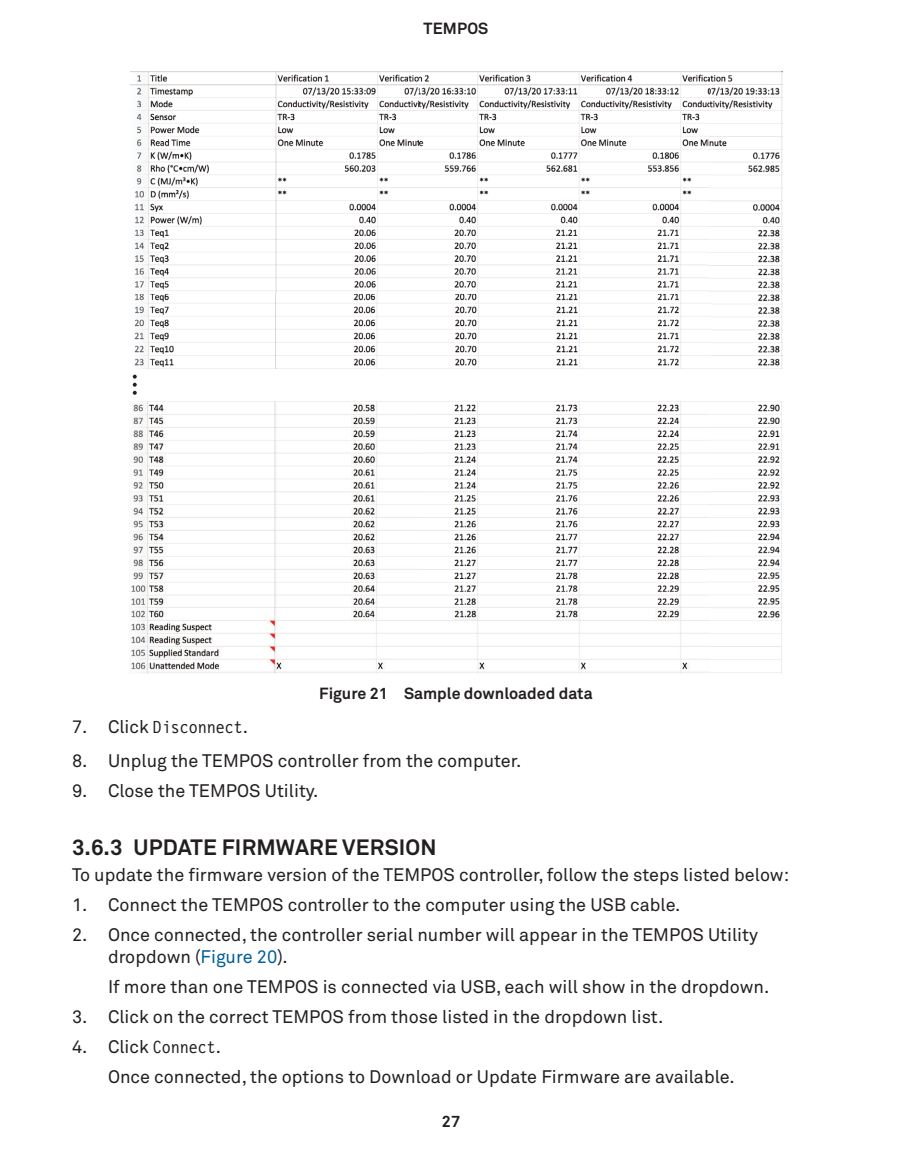
<style>
.page{position:relative;width:900px;height:1152px;background:#fff}
.page>*{position:absolute;margin:0;border:0;box-sizing:border-box;transform-origin:0 0}
.t1{font:700 22px "Akkurat Pro";letter-spacing:.01em;color:#231f20}
.t2{font:18px/22px "Akkurat Pro";color:#231f20}
.t3{font:18px "Lettr Goth 12 BT";color:#231f20}
.t4{font:700 16px "Akkurat Pro";color:#231f20}
.s1{font-family:"Akkurat Pro"}
.s2{color:#005e99}
.s3{font-family:"Lettr Goth 12 BT"}
</style>
<div class="page">
<svg style="left:133px;top:375px;width:4px;height:20px"></svg>
<img style="left:130px;top:401px;width:652px;height:272px">
<img style="left:130px;top:72px;width:652px;height:296px">
<p class="t4" style="left:424px;top:18px;width:66px">TEMPOS</p>
<p class="t4" style="left:319px;top:684px;width:275px">Figure 21 Sample downloaded data</p>
<p class="t3" style="left:72px;top:717px;width:178px"><span class="s1">7. Click</span> Disconnect<span class="s1">.</span></p>
<p class="t2" style="left:72px;top:750px;width:451px">8. Unplug the TEMPOS controller from the computer.</p>
<p class="t2" style="left:72px;top:780px;width:248px">9. Close the TEMPOS Utility.</p>
<p class="t1" style="left:72px;top:834px;width:366px">3.6.3 UPDATE FIRMWARE VERSION</p>
<p class="t2" style="left:72px;top:864px;width:719px">To update the firmware version of the TEMPOS controller, follow the steps listed below:</p>
<p class="t2" style="left:72px;top:894px;width:610px">1. Connect the TEMPOS controller to the computer using the USB cable.</p>
<p class="t2" style="left:108px;top:924px;width:652px;text-indent:-36px">2. Once connected, the controller serial number will appear in the TEMPOS Utility dropdown (<span class="s2">Figure 20</span>).</p>
<p class="t2" style="left:108px;top:976px;width:663px">If more than one TEMPOS is connected via USB, each will show in the dropdown.</p>
<p class="t2" style="left:72px;top:1006px;width:593px">3. Click on the correct TEMPOS from those listed in the dropdown list.</p>
<p class="t2" style="left:108px;top:1032px;width:628px;line-height:29.6px;text-indent:-36px">4. Click <span class="s3">Connect</span>.<br>Once connected, the options to Download or Update Firmware are available.</p>
<p class="t4" style="left:442px;top:1111px;width:20px">27</p>
</div>
